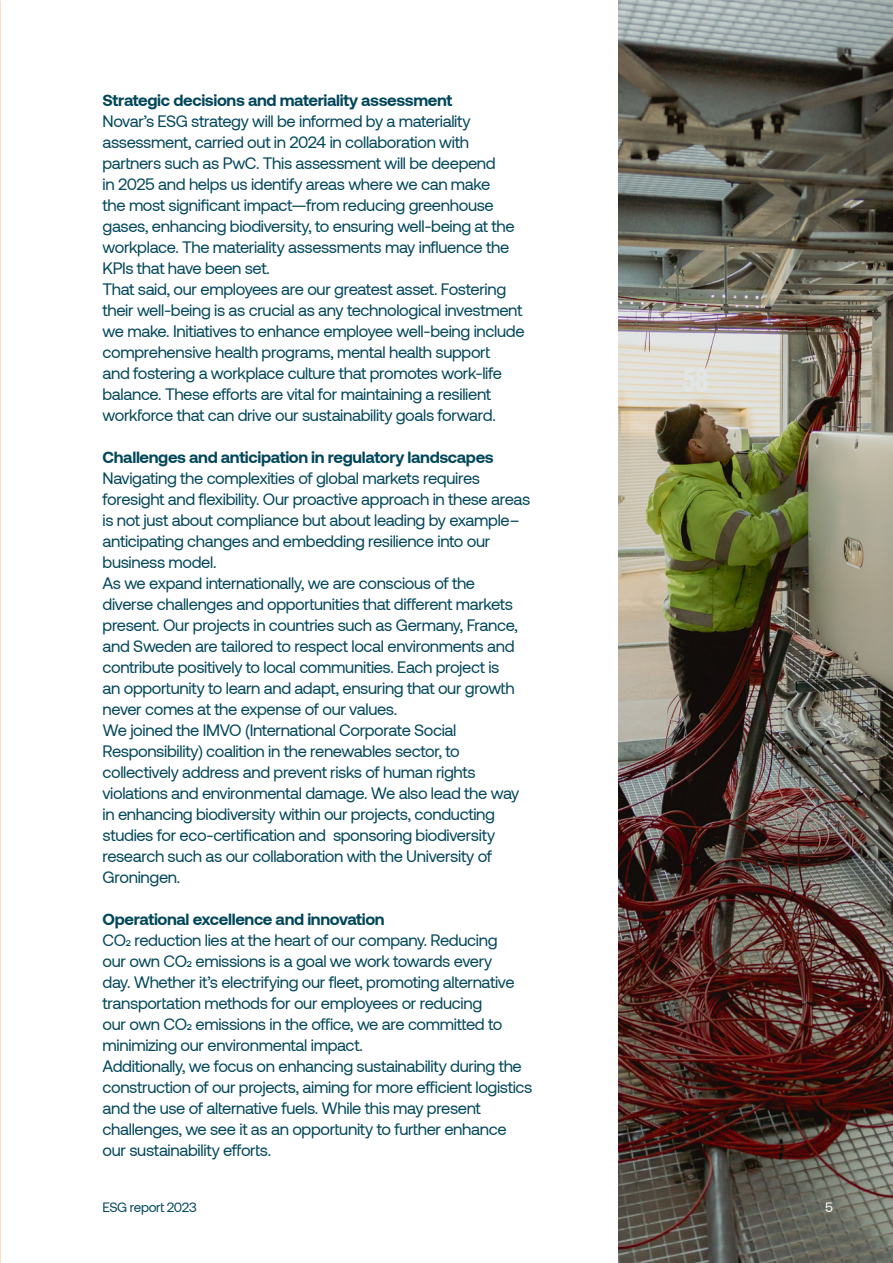
<style>
.page{position:relative;width:893px;height:1263px;background:#fff}
.page>*{position:absolute;margin:0;border:0;box-sizing:border-box;transform-origin:0 0}
.BROODTEKST{font:16.5px/21px "Aeonik";letter-spacing:-.02em;color:#00465a}
.TITEL_XS{font:700 16.5px "Aeonik";letter-spacing:-.02em;color:#00465a}
.BROODTEKST-2{font:700 16.5px "Aeonik";letter-spacing:-.02em;color:#00465a}
.t1{font:13.5px "Aeonik";letter-spacing:-.03em;color:#00465a}
.t2{font:13.5px "Aeonik";color:#fff}
</style>
<div class="page">
<img style="left:618px;top:0;width:275px;height:1263px">
<p class="TITEL_XS" style="left:103px;top:90px;width:351px">Strategic decisions and materiality assessment</p>
<p class="BROODTEKST" style="left:103px;top:110px;width:424px">Novar’s ESG strategy will be informed by a materiality assessment, carried out in 2024 in collaboration with partners such as PwC. This assessment will be deepend<br>in 2025 and helps us identify areas where we can make<br>the most significant impact—from reducing greenhouse gases, enhancing biodiversity, to ensuring well-being at the workplace. The materiality assessments may influence the KPIs that have been set.<br>That said, our employees are our greatest asset. Fostering their well-being is as crucial as any technological investment we make. Initiatives to enhance employee well-being include comprehensive health programs, mental health support<br>and fostering a workplace culture that promotes work-life balance. These efforts are vital for maintaining a resilient workforce that can drive our sustainability goals forward.</p>
<p class="BROODTEKST-2" style="left:103px;top:447px;width:393px">Challenges and anticipation in regulatory landscapes</p>
<p class="BROODTEKST" style="left:103px;top:467px;width:429px">Navigating the complexities of global markets requires foresight and flexibility. Our proactive approach in these areas is not just about compliance but about leading by example– anticipating changes and embedding resilience into our business model.</p>
<p class="BROODTEKST" style="left:103px;top:572px;width:417px">As we expand internationally, we are conscious of the diverse challenges and opportunities that different markets present. Our projects in countries such as Germany, France, and Sweden are tailored to respect local environments and contribute positively to local communities. Each project is an opportunity to learn and adapt, ensuring that our growth never comes at the expense of our values.</p>
<p class="BROODTEKST" style="left:103px;top:719px;width:418px">We joined the IMVO (International Corporate Social Responsibility) coalition in the renewables sector, to collectively address and prevent risks of human rights violations and environmental damage. We also lead the way in enhancing biodiversity within our projects, conducting studies for eco-certification and sponsoring biodiversity research such as our collaboration with the University of Groningen.</p>
<p class="TITEL_XS" style="left:103px;top:909px;width:284px">Operational excellence and innovation</p>
<p class="BROODTEKST" style="left:103px;top:930px;width:414px">CO2 reduction lies at the heart of our company. Reducing our own CO2 emissions is a goal we work towards every day. Whether it’s electrifying our fleet, promoting alternative transportation methods for our employees or reducing<br>our own CO2 emissions in the office, we are committed to minimizing our environmental impact.</p>
<p class="BROODTEKST" style="left:103px;top:1056px;width:431px">Additionally, we focus on enhancing sustainability during the construction of our projects, aiming for more efficient logistics and the use of alternative fuels. While this may present challenges, we see it as an opportunity to further enhance our sustainability efforts.</p>
<p class="t1" style="left:103px;top:1200px;width:96px">ESG report 2023</p>
<p class="t2" style="left:825px;top:1200px;width:9px">5</p>
</div>
